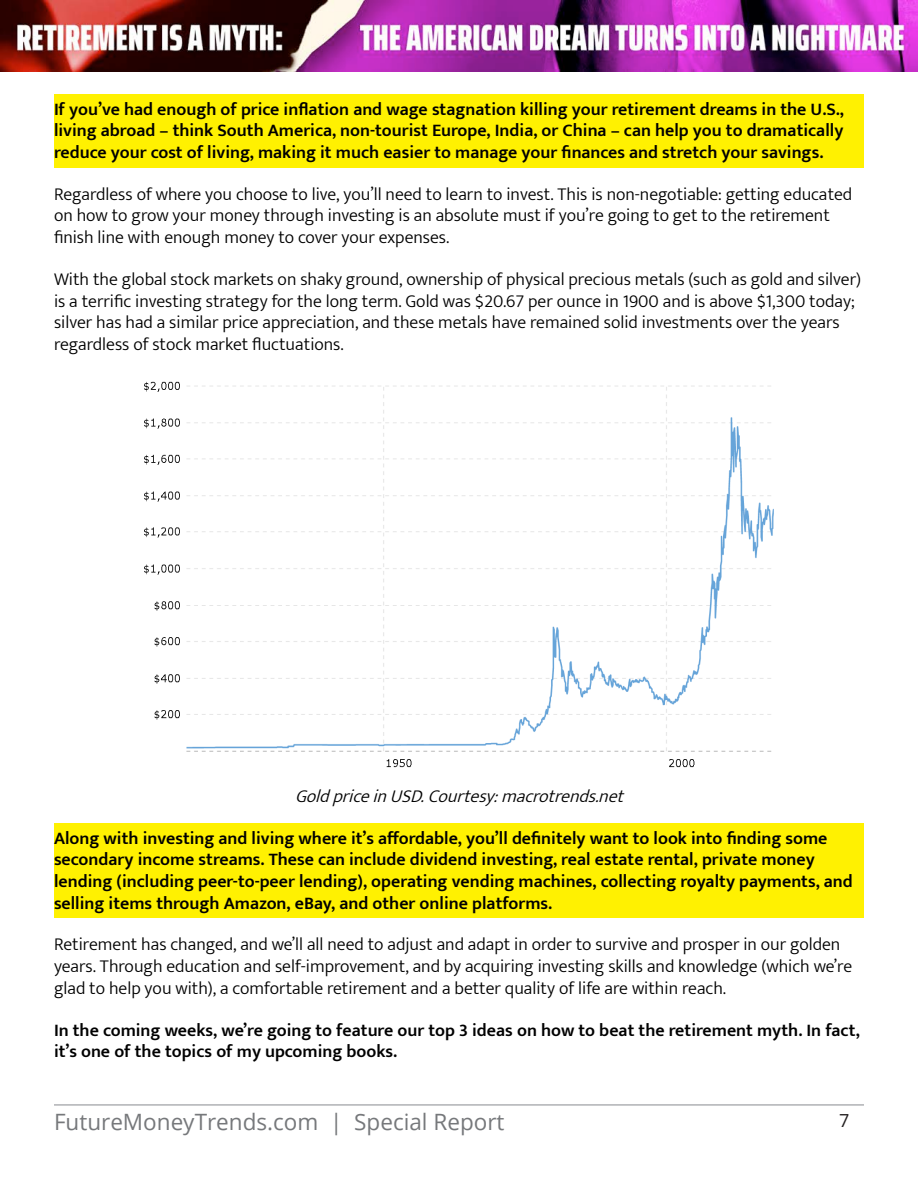
<style>
.page{position:relative;width:918px;height:1188px;background:#fff}
.page>*{position:absolute;margin:0;border:0;box-sizing:border-box;transform-origin:0 0}
.t1{font:22.5px "Open Sans";color:#76787b}
.t2{font:300 18px/21.6px "Mukta";color:#000}
.t3{font:600 18px/21.6px "Mukta";color:#000}
.t4{font:italic 300 18px "Mukta";color:#000}
.t5{font:18px "Open Sans";color:#231f20}
</style>
<div class="page">
<img style="left:0;top:0;width:918px;height:72px">
<hr style="left:54px;top:1104px;width:810px;height:2px;background:#bcbdc0">
<div style="left:54px;top:94px;width:810px;height:74px;background:#fff101"></div>
<div style="left:54px;top:824px;width:810px;height:94px;background:#fff101"></div>
<img style="left:144px;top:381px;width:630px;height:387px">
<p class="t3" style="left:54px;top:98px;width:791px;text-align:justify">If you’ve had enough of price inflation and wage stagnation killing your retirement dreams in the U.S., living abroad – think South America, non-tourist Europe, India, or China – can help you to dramatically reduce your cost of living, making it much easier to manage your finances and stretch your savings.</p>
<p class="t2" style="left:54px;top:183px;width:800px">Regardless of where you choose to live, you’ll need to learn to invest. This is non-negotiable: getting educated on how to grow your money through investing is an absolute must if you’re going to get to the retirement finish line with enough money to cover your expenses.</p>
<p class="t2" style="left:54px;top:268px;width:808px">With the global stock markets on shaky ground, ownership of physical precious metals (such as gold and silver) is a terrific investing strategy for the long term. Gold was $20.67 per ounce in 1900 and is above $1,300 today; silver has had a similar price appreciation, and these metals have remained solid investments over the years regardless of stock market fluctuations.</p>
<p class="t4" style="left:295px;top:785px;width:337px">GoldpriceinUSD.Courtesy:macrotrends.net</p>
<p class="t3" style="left:54px;top:827px;width:800px">Along with investing and living where it’s affordable, you’ll definitely want to look into finding some secondary income streams. These can include dividend investing, real estate rental, private money lending (including peer-to-peer lending), operating vending machines, collecting royalty payments, and selling items through Amazon, eBay, and other online platforms.</p>
<p class="t2" style="left:54px;top:933px;width:800px">Retirement has changed, and we’ll all need to adjust and adapt in order to survive and prosper in our golden years. Through education and self-improvement, and by acquiring investing skills and knowledge (which we’re glad to help you with), a comfortable retirement and a better quality of life are within reach.</p>
<p class="t3" style="left:54px;top:1019px;width:807px">In the coming weeks, we’re going to feature our top 3 ideas on how to beat the retirement myth. In fact, it’s one of the topics of my upcoming books.</p>
<p class="t1" style="left:54px;top:1107px;width:452px">FutureMoneyTrends.com | Special Report</p>
<p class="t5" style="left:839px;top:1108px;width:12px">7</p>
</div>
